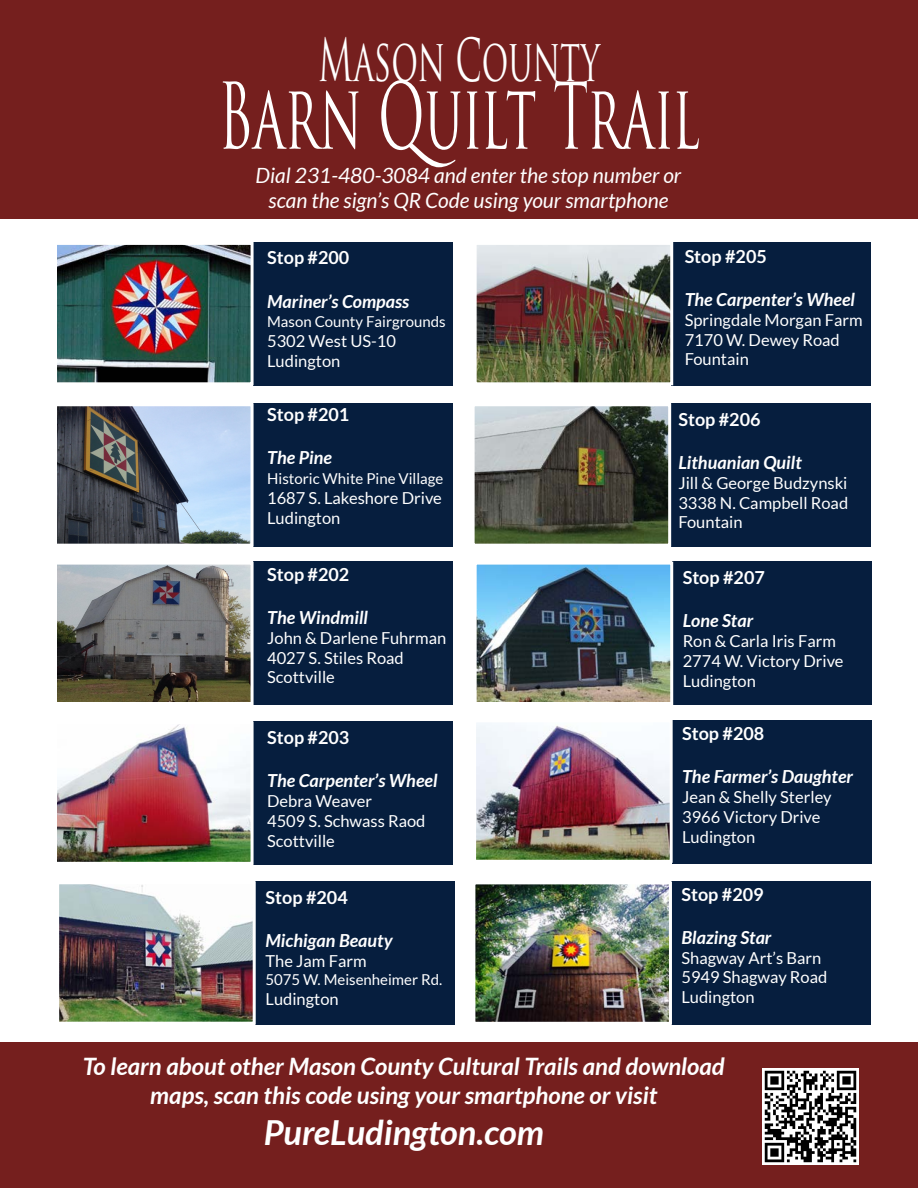
<style>
.page{position:relative;width:918px;height:1188px;background:#fff}
.page>*{position:absolute;margin:0;border:0;box-sizing:border-box;transform-origin:0 0}
.t1{font:89.25px "Trajan Pro";color:#fff;scale:.57 1}
.t2{font:57.75px "Trajan Pro";color:#fff;scale:.57 1}
.t3{font:italic 700 34.5px "Lato";color:#fff}
.t4{font:italic 700 24px/28.8px "Lato";color:#fff;text-align:center}
.t5{font:italic 21px "Lato";color:#fff}
.t6{font:italic 700 18px "Lato";color:#fff}
.t7{font:700 18px "Lato";color:#fff}
.t8{font:16.5px "Lato";color:#fff}
.t9{font:15px "Lato";color:#fff}
</style>
<div class="page">
<div style="left:0;top:1043px;width:918px;height:145px;background:#751f1e"></div>
<div style="left:0;top:0;width:918px;height:218px;background:#751f1e"></div>
<div style="left:256px;top:881px;width:199px;height:144px;background:#061e3e"></div>
<div style="left:254px;top:721px;width:199px;height:144px;background:#061e3e"></div>
<div style="left:254px;top:562px;width:199px;height:143px;background:#061e3e"></div>
<div style="left:254px;top:403px;width:199px;height:144px;background:#061e3e"></div>
<div style="left:254px;top:242px;width:199px;height:143px;background:#061e3e"></div>
<img style="left:58px;top:246px;width:192px;height:135px">
<div style="left:54px;top:242px;width:200px;height:143px;border:3px solid #fff"></div>
<img style="left:58px;top:407px;width:192px;height:136px">
<div style="left:54px;top:403px;width:200px;height:144px;border:3px solid #fff"></div>
<img style="left:58px;top:566px;width:192px;height:135px">
<div style="left:54px;top:562px;width:200px;height:143px;border:3px solid #fff"></div>
<img style="left:58px;top:725px;width:192px;height:136px">
<div style="left:54px;top:721px;width:200px;height:144px;border:3px solid #fff"></div>
<img style="left:60px;top:885px;width:192px;height:136px">
<div style="left:56px;top:881px;width:200px;height:144px;border:3px solid #fff"></div>
<div style="left:671px;top:881px;width:200px;height:144px;background:#061e3e"></div>
<div style="left:672px;top:720px;width:199px;height:143px;background:#061e3e"></div>
<div style="left:672px;top:562px;width:200px;height:143px;background:#061e3e"></div>
<div style="left:671px;top:403px;width:199px;height:144px;background:#061e3e"></div>
<div style="left:671px;top:242px;width:199px;height:143px;background:#061e3e"></div>
<img style="left:478px;top:246px;width:191px;height:135px">
<div style="left:474px;top:242px;width:199px;height:143px;border:3px solid #fff"></div>
<img style="left:476px;top:407px;width:191px;height:136px">
<div style="left:472px;top:403px;width:199px;height:144px;border:3px solid #fff"></div>
<img style="left:478px;top:566px;width:191px;height:135px">
<div style="left:474px;top:562px;width:199px;height:143px;border:3px solid #fff"></div>
<img style="left:477px;top:723px;width:192px;height:136px">
<div style="left:473px;top:719px;width:200px;height:144px;border:3px solid #fff"></div>
<img style="left:476px;top:885px;width:192px;height:136px">
<div style="left:472px;top:881px;width:200px;height:144px;border:3px solid #fff"></div>
<img style="left:762px;top:1069px;width:96px;height:96px">
<p class="t2" style="left:318px;top:23px;width:496px">Mason County</p>
<p class="t1" style="left:218px;top:59px;width:847px">Barn Quilt Trail</p>
<p class="t5" style="left:256px;top:163px;width:427px">Dial 231-480-3084 and enter the stop number or</p>
<p class="t5" style="left:269px;top:189px;width:401px">scan the sign’s QR Code using your smartphone</p>
<p class="t7" style="left:267px;top:248px;width:84px">Stop #200</p>
<p class="t6" style="left:267px;top:291px;width:144px">Mariner’s Compass</p>
<p class="t9" style="left:267px;top:314px;width:180px">Mason County Fairgrounds</p>
<p class="t8" style="left:267px;top:332px;width:130px">5302 West US-10</p>
<p class="t8" style="left:267px;top:352px;width:75px">Ludington</p>
<p class="t7" style="left:267px;top:404px;width:84px">Stop #201</p>
<p class="t6" style="left:267px;top:447px;width:66px">The Pine</p>
<p class="t9" style="left:267px;top:470px;width:178px">Historic White Pine Village</p>
<p class="t8" style="left:267px;top:489px;width:176px">1687 S. Lakeshore Drive</p>
<p class="t8" style="left:267px;top:508px;width:75px">Ludington</p>
<p class="t7" style="left:267px;top:564px;width:84px">Stop #202</p>
<p class="t6" style="left:267px;top:607px;width:102px">The Windmill</p>
<p class="t8" style="left:267px;top:629px;width:181px">John &amp; Darlene Fuhrman</p>
<p class="t8" style="left:267px;top:648px;width:138px">4027 S. Stiles Road</p>
<p class="t8" style="left:267px;top:668px;width:69px">Scottville</p>
<p class="t7" style="left:267px;top:727px;width:84px">Stop #203</p>
<p class="t6" style="left:267px;top:770px;width:172px">The Carpenter’s Wheel</p>
<p class="t8" style="left:267px;top:792px;width:107px">Debra Weaver</p>
<p class="t8" style="left:267px;top:812px;width:160px">4509 S. Schwass Raod</p>
<p class="t8" style="left:267px;top:831px;width:69px">Scottville</p>
<p class="t7" style="left:266px;top:887px;width:84px">Stop #204</p>
<p class="t6" style="left:266px;top:930px;width:129px">Michigan Beauty</p>
<p class="t8" style="left:266px;top:952px;width:103px">The Jam Farm</p>
<p class="t9" style="left:266px;top:971px;width:178px">5075 W. Meisenheimer Rd.</p>
<p class="t8" style="left:266px;top:989px;width:75px">Ludington</p>
<p class="t7" style="left:685px;top:246px;width:84px">Stop #205</p>
<p class="t6" style="left:685px;top:289px;width:172px">The Carpenter’s Wheel</p>
<p class="t8" style="left:685px;top:311px;width:180px">Springdale Morgan Farm</p>
<p class="t8" style="left:685px;top:330px;width:157px">7170 W. Dewey Road</p>
<p class="t8" style="left:685px;top:350px;width:66px">Fountain</p>
<p class="t7" style="left:678px;top:409px;width:84px">Stop #206</p>
<p class="t6" style="left:678px;top:452px;width:125px">Lithuanian Quilt</p>
<p class="t8" style="left:678px;top:474px;width:171px">Jill &amp; George Budzynski</p>
<p class="t8" style="left:678px;top:493px;width:171px">3338 N. Campbell Road</p>
<p class="t8" style="left:678px;top:513px;width:66px">Fountain</p>
<p class="t7" style="left:683px;top:567px;width:84px">Stop #207</p>
<p class="t6" style="left:683px;top:610px;width:72px">Lone Star</p>
<p class="t8" style="left:683px;top:632px;width:155px">Ron &amp; Carla Iris Farm</p>
<p class="t8" style="left:683px;top:652px;width:162px">2774 W. Victory Drive</p>
<p class="t8" style="left:683px;top:672px;width:75px">Ludington</p>
<p class="t7" style="left:682px;top:723px;width:84px">Stop #208</p>
<p class="t6" style="left:682px;top:766px;width:172px">The Farmer’s Daughter</p>
<p class="t8" style="left:682px;top:788px;width:151px">Jean &amp; Shelly Sterley</p>
<p class="t8" style="left:682px;top:808px;width:140px">3966 Victory Drive</p>
<p class="t8" style="left:682px;top:828px;width:75px">Ludington</p>
<p class="t7" style="left:681px;top:884px;width:84px">Stop #209</p>
<p class="t6" style="left:681px;top:927px;width:92px">Blazing Star</p>
<p class="t8" style="left:681px;top:948px;width:141px">Shagway Art’s Barn</p>
<p class="t8" style="left:681px;top:968px;width:147px">5949 Shagway Road</p>
<p class="t8" style="left:681px;top:988px;width:75px">Ludington</p>
<p class="t4" style="left:83px;top:1052px;width:643px">To learn about other Mason County Cultural Trails and download maps, scan this code using your smartphone or visit</p>
<p class="t3" style="left:264px;top:1113px;width:282px">PureLudington.com</p>
</div>
